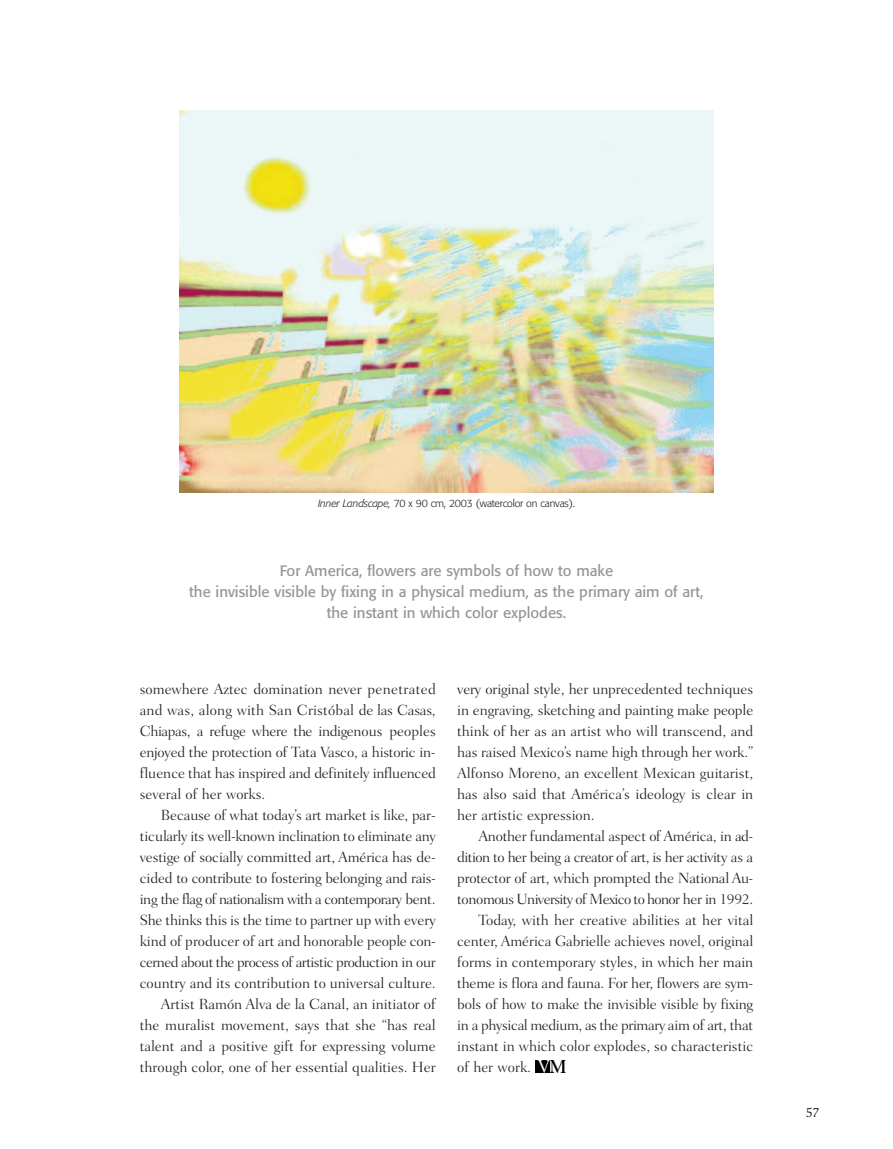
<style>
.page{position:relative;width:893px;height:1149px;background:#fff}
.page>*{position:absolute;margin:0;border:0;box-sizing:border-box;transform-origin:0 0}
.t1{font:300 15px/21px "Fairfield LH";letter-spacing:-.01em;color:#231f20;text-align:justify}
.t2{font:15px/21px "Formata";color:#939598;text-align:center}
.t3{font:300 15px "Fairfield LH";letter-spacing:-.03em;color:#231f20}
.t4{font:300 15px "Fairfield LH";letter-spacing:-.04em;color:#231f20}
.t5{font:13.5px "Slimbach";color:#231f20}
.t6{font:300 10.5px "Formata";letter-spacing:-.02em;color:#231f20}
.s1{font-style:italic}
</style>
<div class="page">
<img style="left:179px;top:111px;width:535px;height:381px">
<img style="left:536px;top:1060px;width:29px;height:11px">
<p class="t6" style="left:318px;top:499px;width:258px"><span class="s1">Inner Landscape,</span> 70 x 90 cm, 2003 (watercolor on canvas).</p>
<p class="t2" style="left:189px;top:561px;width:516px">For America, flowers are symbols of how to make<br>the invisible visible by fixing in a physical medium, as the primary aim of art, the instant in which color explodes.</p>
<p class="t1" style="left:140px;top:679px;width:298px">somewhere Aztec domination never penetrated and was, along with San Cristóbal de las Casas, Chiapas, a refuge where the indigenous peoples enjoyed the protection of Tata Vasco, a historic in&shy;fluence that has inspired and definitely influenced several of her works.</p>
<p class="t1" style="left:140px;top:805px;width:298px;text-align:right">Because of what today’s art market is like, par&shy;ticularly its well-known inclination to eliminate any vestige of socially committed art, América has de&shy;cided to contribute to fostering belonging and rais&shy;ing the flag of nationalism with a contemporary bent.<br>She thinks this is the time to partner up with every kind of producer of art and honorable people con&shy;cerned about the process of artistic production in our country and its contribution to universal culture.<br>Artist Ramón Alva de la Canal, an initiator of the muralist movement, says that she “has real talent and a positive gift for expressing volume through color, one of her essential qualities. Her</p>
<p class="t1" style="left:457px;top:679px;width:298px">very original style, her unprecedented techniques in engraving, sketching and painting make people think of her as an artist who will transcend, and has raised Mexico’s name high through her work.” Alfonso Moreno, an excellent Mexican guitarist, has also said that América’s ideology is clear in her artistic expression.</p>
<p class="t1" style="left:478px;top:826px;width:276px">Another fundamental aspect of América, in ad-</p>
<p class="t3" style="left:457px;top:850px;width:298px">dition to her being a creator of art, is her activity as a</p>
<p class="t1" style="left:457px;top:868px;width:298px">protector of art, which prompted the National Au-</p>
<p class="t4" style="left:457px;top:892px;width:298px">tonomous University of Mexico to honor her in 1992.</p>
<p class="t1" style="left:478px;top:910px;width:276px">Today, with her creative abilities at her vital</p>
<p class="t1" style="left:457px;top:931px;width:298px">center, América Gabrielle achieves novel, original</p>
<p class="t1" style="left:457px;top:952px;width:298px">forms in contemporary styles, in which her main</p>
<p class="t1" style="left:457px;top:973px;width:298px">theme is flora and fauna. For her, flowers are sym-</p>
<p class="t1" style="left:457px;top:994px;width:298px">bols of how to make the invisible visible by fixing</p>
<p class="t1" style="left:457px;top:1015px;width:298px">in a physical medium, as the primary aim of art, that</p>
<p class="t1" style="left:457px;top:1036px;width:298px">instant in which color explodes, so characteristic</p>
<p class="t1" style="left:457px;top:1057px;width:76px">of her work.</p>
<p class="t5" style="left:806px;top:1106px;width:15px">57</p>
</div>
